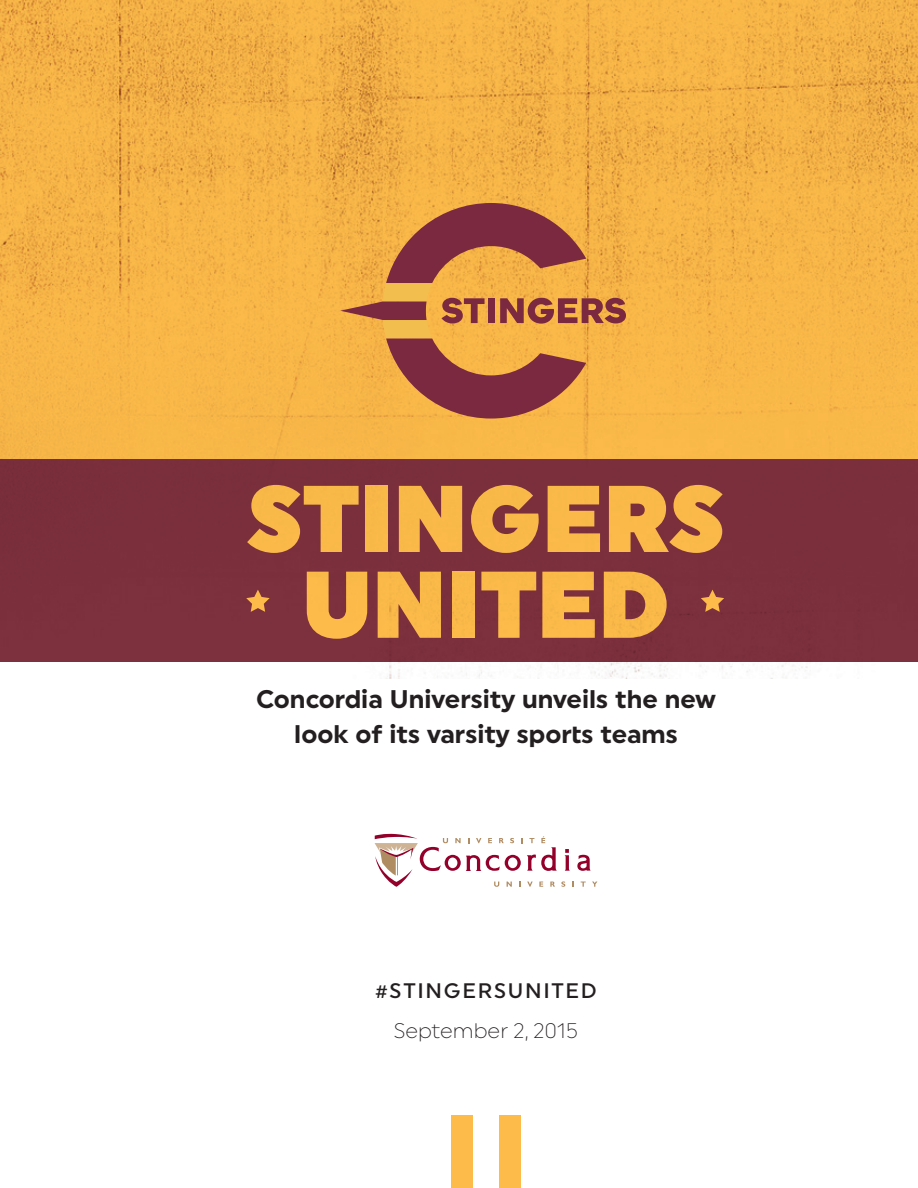
<style>
.page{position:relative;width:918px;height:1188px;background:#fff}
.page>*{position:absolute;margin:0;border:0;box-sizing:border-box;transform-origin:0 0}
.t1{font:900 94.5px/85.8px "Uniform";color:#fdbc4a;text-align:center}
.t2{font:700 25.5px/35.1px "Uniform";color:#231f20;text-align:center}
.t3{font:500 21px "Uniform";letter-spacing:.08em;color:#231f20}
.t4{font:300 21px "Uniform";color:#231f20}
</style>
<div class="page">
<div style="left:452px;top:1116px;width:21px;height:72px;background:#fdbc4a"></div>
<div style="left:499px;top:1116px;width:21px;height:72px;background:#fdbc4a"></div>
<svg style="left:375px;top:834px;width:222px;height:53px"></svg>
<img style="left:0;top:0;width:918px;height:678px">
<svg style="left:340px;top:203px;width:286px;height:216px;background:#cc8544"></svg>
<svg style="left:246px;top:590px;width:24px;height:22px"></svg>
<svg style="left:701px;top:590px;width:23px;height:22px"></svg>
<p class="t1" style="left:246px;top:475px;width:481px">STINGERS<br>UNITED</p>
<p class="t2" style="left:256px;top:681px;width:461px">Concordia University unveils the new look of its varsity sports teams</p>
<p class="t3" style="left:375px;top:978px;width:223px">#STINGERSUNITED</p>
<p class="t4" style="left:394px;top:1018px;width:186px">September 2, 2015</p>
</div>
